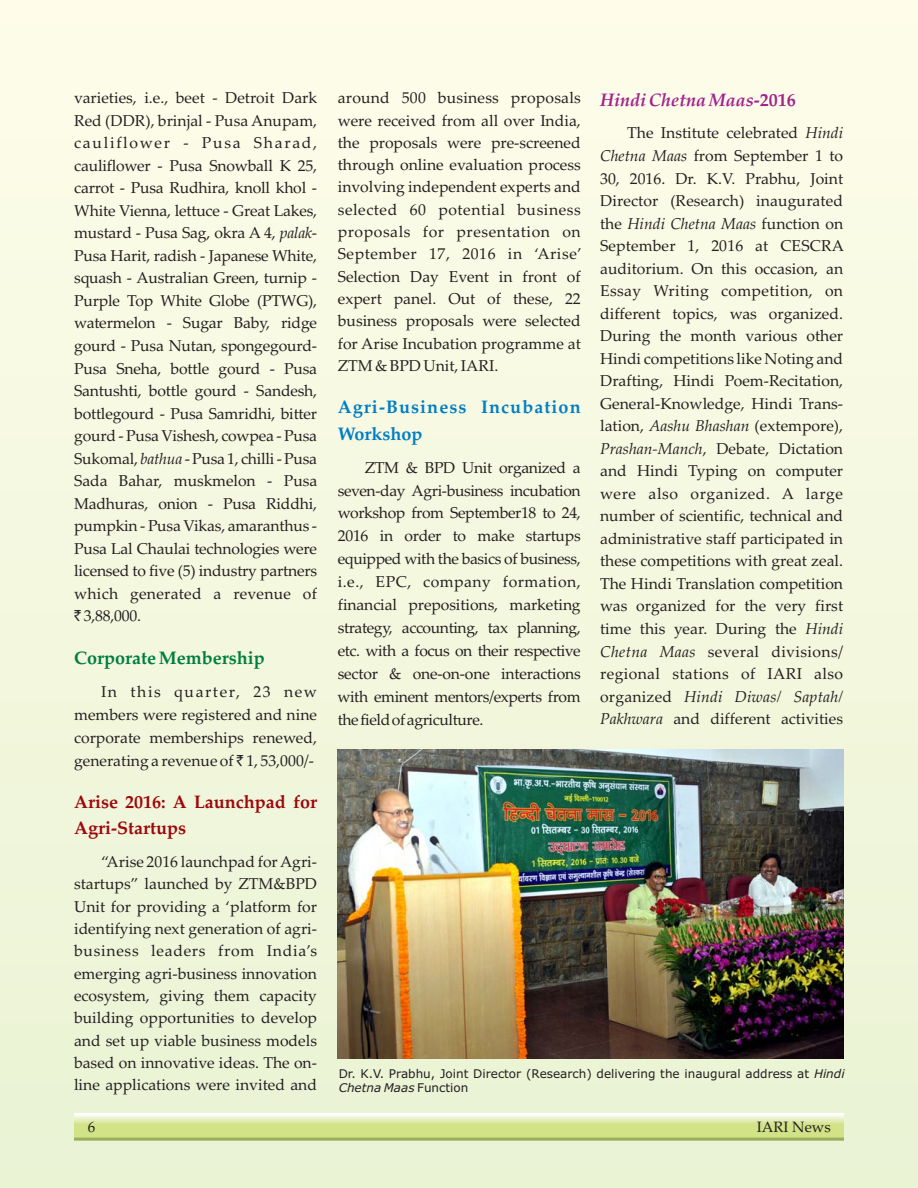
<style>
.page{position:relative;width:918px;height:1188px;background:#f5f8e1}
.page>*{position:absolute;margin:0;border:0;box-sizing:border-box;transform-origin:0 0}
.t1{font:700 18px/26.2px "Palatino Linotype";color:#9d070d}
.t2{font:700 18px/26.2px "Palatino Linotype";letter-spacing:.06em;color:#007ec5}
.t3{font:italic 700 18px "Palatino Linotype";color:#a2238e}
.t4{font:700 18px "Palatino Linotype";color:#007e3d}
.t5{font:15.75px/22.5px "Palatino Linotype";color:#231f20;text-align:justify}
.t6{font:15px "Palatino Linotype";color:#231f20}
.t7{font:12px/14.5px "Verdana";color:#231f20}
.s1{font-style:italic}
.s2{font-family:"Rupee"}
.s3{font-style:normal}
</style>
<div class="page">
<svg style="left:74px;top:1114px;width:770px;height:27px;background:#d4e29b"></svg>
<img style="left:337px;top:749px;width:506px;height:309px">
<p class="t5" style="left:74px;top:88px;width:245px">varieties, i.e., beet - Detroit Dark Red (DDR), brinjal - Pusa Anupam, cauliflower - Pusa Sharad, cauliflower - Pusa Snowball K 25, carrot - Pusa Rudhira, knoll khol - White Vienna, lettuce - Great Lakes, mustard - Pusa Sag, okra A 4, <span class="s1">palak</span>-Pusa Harit, radish - Japanese White, squash - Australian Green, turnip - Purple Top White Globe (PTWG), watermelon - Sugar Baby, ridge gourd - Pusa Nutan, spongegourd-Pusa Sneha, bottle gourd - Pusa Santushti, bottle gourd - Sandesh, bottlegourd - Pusa Samridhi, bitter gourd - Pusa Vishesh, cowpea - Pusa Sukomal, <span class="s1">bathua</span> -Pusa 1, chilli-Pusa Sada Bahar, muskmelon - Pusa Madhuras, onion - Pusa Riddhi, pumpkin - Pusa Vikas, amaranthus - Pusa Lal Chaulai technologies were licensed to five (5) industry partners which generated a revenue of <span class="s2">`</span> 3,88,000.</p>
<p class="t4" style="left:74px;top:651px;width:192px">Corporate Membership</p>
<p class="t5" style="left:74px;top:682px;width:245px;line-height:23px;text-indent:27px">In this quarter, 23 new members were registered and nine corporate memberships renewed, generating a revenue of <span class="s2">`</span> 1, 53,000/-</p>
<p class="t1" style="left:74px;top:791px;width:244px">Arise 2016: A Launchpad for<br>Agri-Startups</p>
<p class="t5" style="left:74px;top:852px;width:245px;text-indent:27px">“Arise 2016 launchpad for Agri&shy;startups” launched by ZTM&amp;BPD Unit for providing a ‘platform for identifying next generation of agri&shy;business leaders from India’s emerging agri-business innovation ecosystem, giving them capacity building opportunities to develop and set up viable business models based on innovative ideas. The on&shy;line applications were invited and</p>
<p class="t5" style="left:338px;top:89px;width:246px">around 500 business proposals were received from all over India, the proposals were pre-screened through online evaluation process involving independent experts and selected 60 potential business proposals for presentation on September 17, 2016 in ‘Arise’ Selection Day Event in front of expert panel. Out of these, 22 business proposals were selected for Arise Incubation programme at ZTM &amp; BPD Unit, IARI.</p>
<p class="t2" style="left:338px;top:396px;width:245px">Agri-Business Incubation<br>Workshop</p>
<p class="t5" style="left:337px;top:458px;width:245px;line-height:23px;text-indent:27px">ZTM &amp; BPD Unit organized a seven-day Agri-business incubation workshop from September18 to 24, 2016 in order to make startups equipped with the basics of business, i.e., EPC, company formation, financial prepositions, marketing strategy, accounting, tax planning, etc. with a focus on their respective sector &amp; one-on-one interactions with eminent mentors/experts from thefieldofagriculture.</p>
<p class="t3" style="left:600px;top:92px;width:197px">Hindi Chetna Maas<span class="s3">-2016</span></p>
<p class="t5" style="left:600px;top:124px;width:245px;text-indent:27px">The Institute celebrated <span class="s1">Hindi Chetna Maas</span> from September 1 to 30, 2016. Dr. K.V. Prabhu, Joint Director (Research) inaugurated the <span class="s1">Hindi Chetna Maas</span> function on September 1, 2016 at CESCRA auditorium. On this occasion, an Essay Writing competition, on different topics, was organized.<br>During the month various other Hindi competitions like Noting and Drafting, Hindi Poem-Recitation, General-Knowledge, Hindi Trans&shy;lation, <span class="s1">Aashu Bhashan</span> (extempore), <span class="s1">Prashan-Manch</span>, Debate, Dictation and Hindi Typing on computer were also organized. A large number of scientific, technical and administrative staff participated in these competitions with great zeal.<br>The Hindi Translation competition was organized for the very first time this year. During the <span class="s1">Hindi Chetna Maas</span> several divisions/ regional stations of IARI also organized <span class="s1">Hindi Diwas/ Saptah/ Pakhwara</span> and different activities</p>
<p class="t7" style="left:339px;top:1067px;width:508px">Dr. K.V. Prabhu, Joint Director (Research) delivering the inaugural address at <span class="s1">Hindi<br>Chetna Maas</span> Function</p>
<p class="t6" style="left:88px;top:1121px;width:9px">6</p>
<p class="t6" style="left:757px;top:1121px;width:76px">IARI News</p>
</div>
